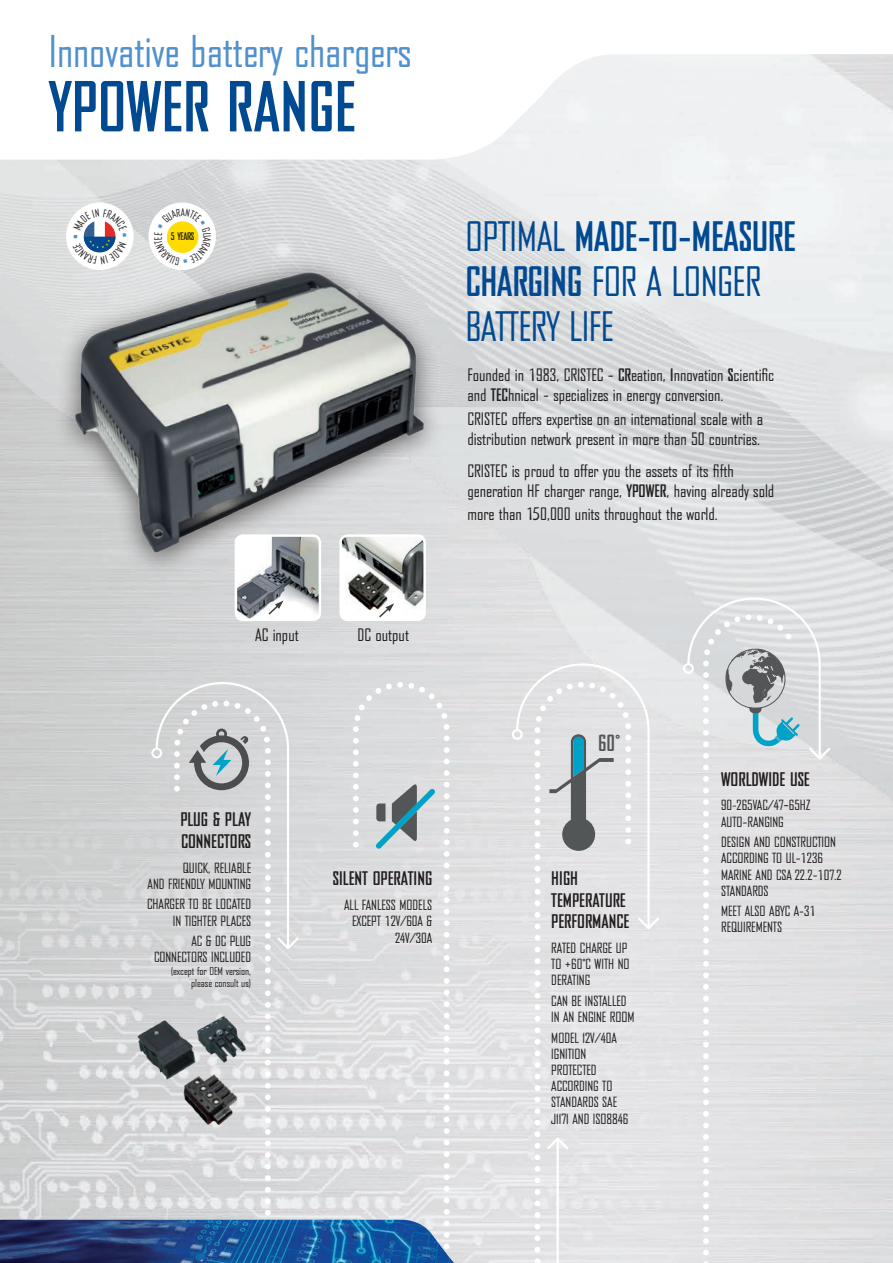
<style>
.page{position:relative;width:893px;height:1263px;background:#fff}
.page>*{position:absolute;margin:0;border:0;box-sizing:border-box;transform-origin:0 0}
.TITRE_2{font:700 66px "Bureau Agency";color:#014990}
.TITRE_2-2{font:42px "Bureau Agency";color:#5090cc}
.TITRE_2-3{font:39px/45px "Bureau Agency";letter-spacing:-.01em;color:#014990}
.texte{font:700 21.45px "Bureau Agency";color:#535657}
.texte-2{font:700 18px/21.6px "Bureau Agency";color:#231f20}
.texte-3{font:16.5px/19.8px "Bureau Agency";color:#231f20}
.texte-4{font:13.5px/16.2px "Bureau Agency";color:#231f20}
.texte-5{font:10.5px/12.6px "Bureau Agency";color:#231f20;text-align:right}
.texte-6{font:700 10.05px "Bureau Agency";letter-spacing:-.03em;color:#231f20}
.s1{font-weight:700}
.s2{font-family:"Myriad Tilt";font-size:19.5px}
.s3{font-family:"Myriad Tilt";font-size:15.75px}
.s4{font-family:"Myriad Tilt";font-size:15px}
.s5{font-size:15px}
</style>
<div class="page">
<svg style="left:0;top:54px;width:893px;height:106px"></svg>
<svg style="left:703px;top:1180px;width:6px;height:6px"></svg>
<svg style="left:703px;top:1157px;width:6px;height:6px"></svg>
<svg style="left:703px;top:1134px;width:6px;height:17px"></svg>
<svg style="left:703px;top:1238px;width:6px;height:6px"></svg>
<svg style="left:703px;top:1215px;width:6px;height:17px"></svg>
<svg style="left:703px;top:1203px;width:6px;height:6px"></svg>
<svg style="left:703px;top:1111px;width:6px;height:17px"></svg>
<svg style="left:703px;top:1088px;width:6px;height:17px"></svg>
<svg style="left:703px;top:1076px;width:6px;height:6px"></svg>
<svg style="left:703px;top:1053px;width:6px;height:6px"></svg>
<svg style="left:703px;top:1030px;width:6px;height:6px"></svg>
<svg style="left:703px;top:1007px;width:6px;height:17px"></svg>
<svg style="left:703px;top:984px;width:6px;height:17px"></svg>
<svg style="left:703px;top:961px;width:6px;height:17px"></svg>
<svg style="left:703px;top:949px;width:6px;height:6px"></svg>
<svg style="left:703px;top:926px;width:6px;height:6px"></svg>
<svg style="left:703px;top:903px;width:6px;height:6px"></svg>
<svg style="left:703px;top:880px;width:6px;height:17px"></svg>
<svg style="left:703px;top:857px;width:6px;height:17px"></svg>
<svg style="left:703px;top:834px;width:6px;height:17px"></svg>
<svg style="left:703px;top:799px;width:6px;height:6px"></svg>
<svg style="left:703px;top:776px;width:6px;height:6px"></svg>
<svg style="left:683px;top:597px;width:148px;height:173px"></svg>
<img style="left:27px;top:250px;width:442px;height:323px">
<img style="left:341px;top:536px;width:84px;height:84px">
<div style="left:339px;top:534px;width:87px;height:87px;border:2px solid #fff;border-radius:7px"></div>
<svg style="left:378px;top:603px;width:16px;height:16px"></svg>
<img style="left:236px;top:536px;width:84px;height:84px">
<div style="left:235px;top:534px;width:86px;height:87px;border:2px solid #fff;border-radius:7px"></div>
<svg style="left:267px;top:600px;width:16px;height:16px"></svg>
<svg style="left:0;top:663px;width:659px;height:600px"></svg>
<svg style="left:73px;top:209px;width:54px;height:55px"></svg>
<svg style="left:154px;top:208px;width:57px;height:57px"></svg>
<p class="TITRE_2-2" style="left:49px;top:29px;width:364px">Innovative battery chargers</p>
<p class="TITRE_2" style="left:49px;top:71px;width:308px">YPOWER RANGE</p>
<p class="texte-6" style="left:171px;top:231px;width:25px">5 YEARS</p>
<p class="TITRE_2-3" style="left:465px;top:215px;width:332px">OPTIMAL <span class="s1">MADE-TO-MEASURE<br>CHARGING</span> FOR A LONGER<br>BATTERY LIFE</p>
<p class="texte-3" style="left:468px;top:365px;width:308px">Founded in <span class="s2">1</span>983, CRISTEC - <span class="s1">CR</span>eation, <span class="s1">I</span>nnovation <span class="s1">S</span>cientific and <span class="s1">TEC</span>hnical - specializes in energy conversion.</p>
<p class="texte-3" style="left:468px;top:409px;width:297px">CRISTEC offers expertise on an international scale with a distribution network present in more than 50 countries.</p>
<p class="texte-3" style="left:468px;top:461px;width:308px">CRISTEC is proud to offer you the assets of its fifth generation HF charger range, <span class="s1">YPOWER</span>, having already sold</p>
<p class="texte-3" style="left:468px;top:505px;width:252px">more than <span class="s2">15</span>0,000 units throughout the world.</p>
<p class="texte-3" style="left:255px;top:626px;width:45px">AC input</p>
<p class="texte-3" style="left:357px;top:626px;width:53px">DC output</p>
<p class="texte-2" style="left:180px;top:809px;width:72px">PLUG &amp; PLAY<br>CONNECTORS</p>
<p class="texte-4" style="left:148px;top:860px;width:105px;text-align:right">QUICK, RELIABLE<br>AND FRIENDLY MOUNTING</p>
<p class="texte-4" style="left:147px;top:896px;width:105px;text-align:right">CHARGER TO BE LOCATED<br>IN TIGHTER PLACES</p>
<p class="texte-4" style="left:154px;top:933px;width:99px;text-align:right">AC &amp; DC PLUG<br>CONNECTORS INCLUDED</p>
<p class="texte-5" style="left:171px;top:965px;width:82px">(except for OEM version, please consult us)</p>
<p class="texte-2" style="left:333px;top:868px;width:101px">SILENT OPERATING</p>
<p class="texte-4" style="left:344px;top:897px;width:90px;text-align:right">ALL FANLESS MODELS<br>EXCEPT <span class="s3">1</span>2V/60A &amp;<br>24V/30A</p>
<p class="texte" style="left:598px;top:731px;width:24px">60°</p>
<p class="texte-2" style="left:551px;top:868px;width:79px">HIGH<br>TEMPERATURE<br>PERFORMANCE</p>
<p class="texte-4" style="left:551px;top:940px;width:80px">RATED CHARGE UP<br>TO +60°C WITH NO<br>DERATING</p>
<p class="texte-4" style="left:551px;top:993px;width:85px">CAN BE INSTALLED<br>IN AN ENGINE ROOM</p>
<p class="texte-4" style="left:551px;top:1030px;width:79px">MODEL 12V/40A<br>IGNITION<br>PROTECTED<br>ACCORDING TO<br>STANDARDS SAE<br>J1171 AND ISO8846</p>
<p class="texte-2" style="left:721px;top:768px;width:90px">WORLDWIDE USE</p>
<p class="texte-4" style="left:721px;top:798px;width:91px">90<span class="s4">-</span>265VAC/47<span class="s5">-</span>65HZ<br>AUTO-RANGING</p>
<p class="texte-4" style="left:721px;top:834px;width:122px">DESIGN AND CONSTRUCTION<br>ACCORDING TO UL-<span class="s3">1</span>236<br>MARINE AND CSA 22.2-<span class="s3">1</span>07.2<br>STANDARDS</p>
<p class="texte-4" style="left:721px;top:903px;width:96px">MEET ALSO ABYC A-3<span class="s3">1</span></p>
<p class="texte-4" style="left:721px;top:919px;width:62px">REQUIREMENTS</p>
</div>
